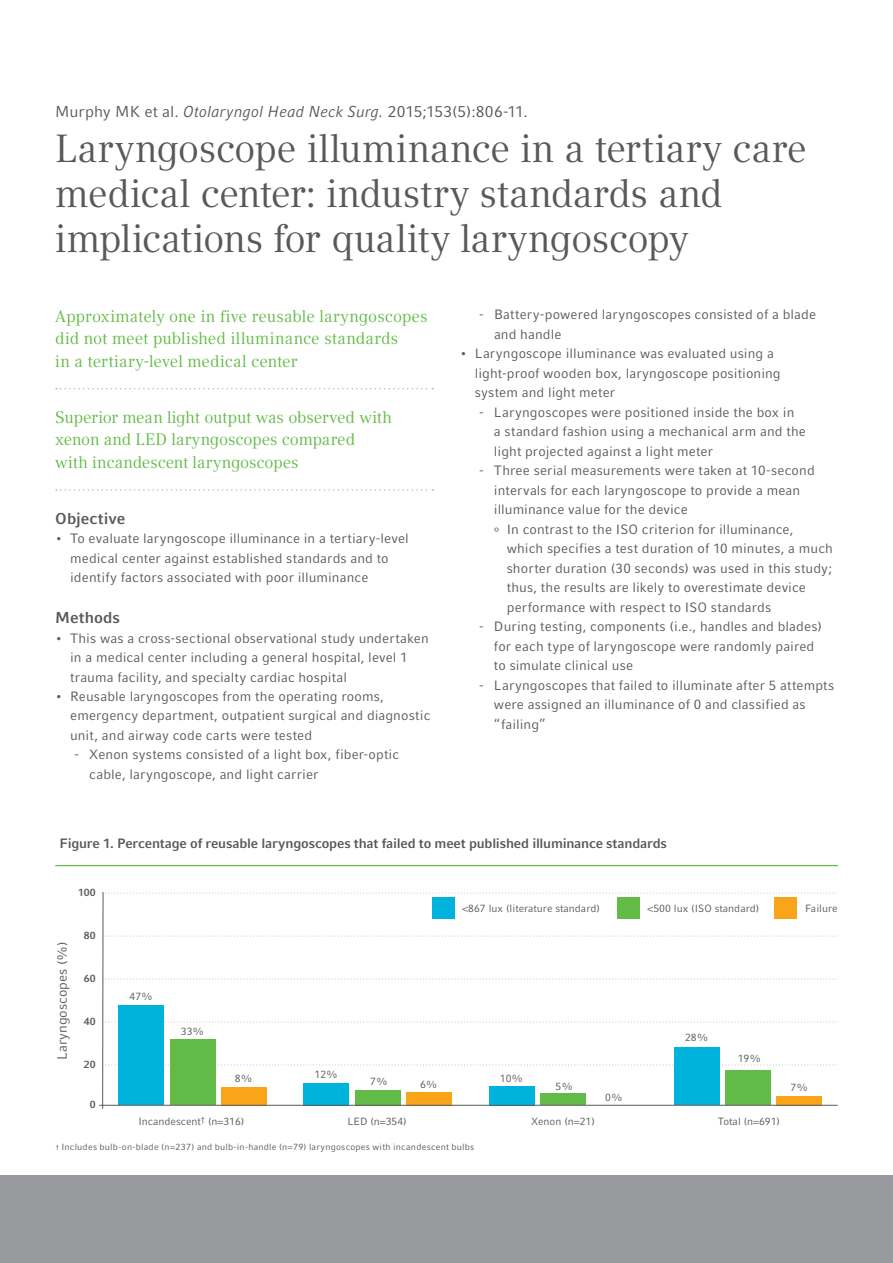
<style>
.page{position:relative;width:893px;height:1263px;background:#fff}
.page>*{position:absolute;margin:0;border:0;box-sizing:border-box;transform-origin:0 0}
.t1{font:39px/45px "Compatil Text LT Pro";letter-spacing:-.01em;color:#58595b}
.t2{font:16.5px/22.5px "Compatil Text LT Pro";color:#62bb46}
.t3{font:15.75px "Compatil Fact LT Pro";color:#58595b}
.t4{font:700 15.75px "Compatil Fact LT Pro";letter-spacing:.005em;color:#58595b}
.t5{font:13.5px/19.5px "Compatil Fact LT Pro";letter-spacing:.01em;color:#58595b}
.t6{font:700 13.5px "Compatil Fact LT Pro";letter-spacing:-.015em;color:#58595b}
.t7{font:10.5px "Compatil Fact LT Pro";color:#58595b}
.t8{font:700 10.5px "Compatil Fact LT Pro";color:#58595b}
.t9{font:9px "Compatil Fact LT Pro";letter-spacing:.025em;color:#58595b}
.s1{font-style:italic}
</style>
<div class="page">
<div style="left:0;top:1175px;width:893px;height:88px;background:#97999c"></div>
<hr style="left:55px;top:865px;width:783px;height:1px;background:#62bb46">
<svg style="left:103px;top:893px;width:734px;height:1px"></svg>
<svg style="left:103px;top:936px;width:734px;height:1px"></svg>
<svg style="left:103px;top:979px;width:734px;height:1px"></svg>
<svg style="left:103px;top:1021px;width:734px;height:1px"></svg>
<svg style="left:103px;top:1064px;width:734px;height:1px"></svg>
<hr style="left:102px;top:892px;width:1px;height:217px;background:#58595b">
<div style="left:119px;top:1005px;width:45px;height:100px;background:#00b3dc"></div>
<div style="left:170px;top:1039px;width:45px;height:66px;background:#62bb46"></div>
<div style="left:617px;top:898px;width:22px;height:21px;background:#62bb46"></div>
<div style="left:433px;top:898px;width:22px;height:21px;background:#00b3dc"></div>
<div style="left:775px;top:898px;width:22px;height:21px;background:#faa41a"></div>
<div style="left:221px;top:1087px;width:45px;height:18px;background:#faa41a"></div>
<div style="left:304px;top:1083px;width:45px;height:22px;background:#00b3dc"></div>
<div style="left:355px;top:1090px;width:45px;height:15px;background:#62bb46"></div>
<div style="left:406px;top:1092px;width:45px;height:13px;background:#faa41a"></div>
<div style="left:674px;top:1047px;width:45px;height:58px;background:#00b3dc"></div>
<div style="left:725px;top:1070px;width:46px;height:35px;background:#62bb46"></div>
<div style="left:777px;top:1096px;width:45px;height:9px;background:#faa41a"></div>
<div style="left:489px;top:1086px;width:45px;height:19px;background:#00b3dc"></div>
<div style="left:540px;top:1093px;width:45px;height:12px;background:#62bb46"></div>
<hr style="left:99px;top:1105px;width:739px;height:1px;background:#58595b">
<svg style="left:56px;top:388px;width:377px;height:1px"></svg>
<svg style="left:56px;top:489px;width:377px;height:2px"></svg>
<p class="t3" style="left:55px;top:102px;width:474px">Murphy MK et al. <span class="s1">Otolaryngol Head Neck Surg.</span> 2015;153(5):806-11.</p>
<h1 class="t1" style="left:55px;top:126px;width:753px">Laryngoscope illuminance in a tertiary care medical center: industry standards and implications for quality laryngoscopy</h1>
<p class="t2" style="left:55px;top:305px;width:374px">Approximately one in five reusable laryngoscopes did not meet published illuminance standards<br>in a tertiary-level medical center</p>
<p class="t2" style="left:55px;top:406px;width:338px">Superior mean light output was observed with xenon and LED laryngoscopes compared with incandescent laryngoscopes</p>
<p class="t4" style="left:55px;top:509px;width:72px">Objective</p>
<p class="t5" style="left:70px;top:529px;width:340px;text-indent:-15px">• To evaluate laryngoscope illuminance in a tertiary-level medical center against established standards and to identify factors associated with poor illuminance</p>
<p class="t4" style="left:55px;top:608px;width:66px">Methods</p>
<p class="t5" style="left:70px;top:628px;width:360px;text-indent:-15px">• This was a cross-sectional observational study undertaken in a medical center including a general hospital, level 1 trauma facility, and specialty cardiac hospital</p>
<p class="t5" style="left:70px;top:687px;width:362px;text-indent:-15px">• Reusable laryngoscopes from the operating rooms, emergency department, outpatient surgical and diagnostic unit, and airway code carts were tested</p>
<p class="t5" style="left:89px;top:745px;width:311px;text-indent:-15px">- Xenon systems consisted of a light box, fiber-optic cable, laryngoscope, and light carrier</p>
<p class="t5" style="left:494px;top:305px;width:324px;text-indent:-15px">- Battery-powered laryngoscopes consisted of a blade and handle</p>
<p class="t5" style="left:475px;top:344px;width:307px;text-indent:-15px">• Laryngoscope illuminance was evaluated using a light-proof wooden box, laryngoscope positioning system and light meter</p>
<p class="t5" style="left:494px;top:402px;width:313px;text-indent:-15px">- Laryngoscopes were positioned inside the box in<br>a standard fashion using a mechanical arm and the light projected against a light meter</p>
<p class="t5" style="left:494px;top:461px;width:322px;text-indent:-15px">- Three serial measurements were taken at 10-second intervals for each laryngoscope to provide a mean illuminance value for the device<br>° In contrast to the ISO criterion for illuminance,</p>
<p class="t5" style="left:507px;top:539px;width:328px">which specifies a test duration of 10 minutes, a much shorter duration (30 seconds) was used in this study; thus, the results are likely to overestimate device performance with respect to ISO standards</p>
<p class="t5" style="left:494px;top:617px;width:329px;text-indent:-15px">- During testing, components (i.e., handles and blades) for each type of laryngoscope were randomly paired to simulate clinical use</p>
<p class="t5" style="left:494px;top:675px;width:342px;text-indent:-15px">- Laryngoscopes that failed to illuminate after 5 attempts were assigned an illuminance of 0 and classified as “failing”</p>
<p class="t6" style="left:60px;top:835px;width:609px">Figure 1. Percentage of reusable laryngoscopes that failed to meet published illuminance standards</p>
<p class="t8" style="left:78px;top:886px;width:19px">100</p>
<p class="t5" style="left:52px;top:1060px;width:120px;rotate:-90deg">Laryngoscopes (%)</p>
<p class="t8" style="left:84px;top:929px;width:13px">80</p>
<p class="t8" style="left:84px;top:972px;width:13px">60</p>
<p class="t8" style="left:84px;top:1015px;width:13px">40</p>
<p class="t8" style="left:84px;top:1058px;width:13px">20</p>
<p class="t8" style="left:90px;top:1098px;width:7px">0</p>
<p class="t7" style="left:130px;top:990px;width:25px">47%</p>
<p class="t7" style="left:181px;top:1025px;width:25px">33%</p>
<p class="t7" style="left:235px;top:1072px;width:19px">8%</p>
<p class="t7" style="left:462px;top:902px;width:139px">&lt;867 lux (literature standard)</p>
<p class="t7" style="left:648px;top:902px;width:113px">&lt;500 lux (ISO standard)</p>
<p class="t7" style="left:805px;top:902px;width:34px">Failure</p>
<p class="t7" style="left:315px;top:1068px;width:25px">12%</p>
<p class="t7" style="left:370px;top:1075px;width:19px">7%</p>
<p class="t7" style="left:420px;top:1078px;width:19px">6%</p>
<p class="t7" style="left:500px;top:1072px;width:25px">10%</p>
<p class="t7" style="left:555px;top:1080px;width:19px">5%</p>
<p class="t7" style="left:605px;top:1091px;width:19px">0%</p>
<p class="t7" style="left:685px;top:1031px;width:25px">28%</p>
<p class="t7" style="left:738px;top:1052px;width:25px">19%</p>
<p class="t7" style="left:790px;top:1081px;width:19px">7%</p>
<p class="t7" style="left:138px;top:1115px;width:107px">Incandescent<sup>†</sup> (n=316)</p>
<p class="t7" style="left:347px;top:1115px;width:61px">LED (n=354)</p>
<p class="t7" style="left:531px;top:1115px;width:65px">Xenon (n=21)</p>
<p class="t7" style="left:718px;top:1115px;width:64px">Total (n=691)</p>
<p class="t9" style="left:56px;top:1142px;width:420px"><sup>†</sup> Includes bulb-on-blade (n=237) and bulb-in-handle (n=79) laryngoscopes with incandescent bulbs</p>
</div>
